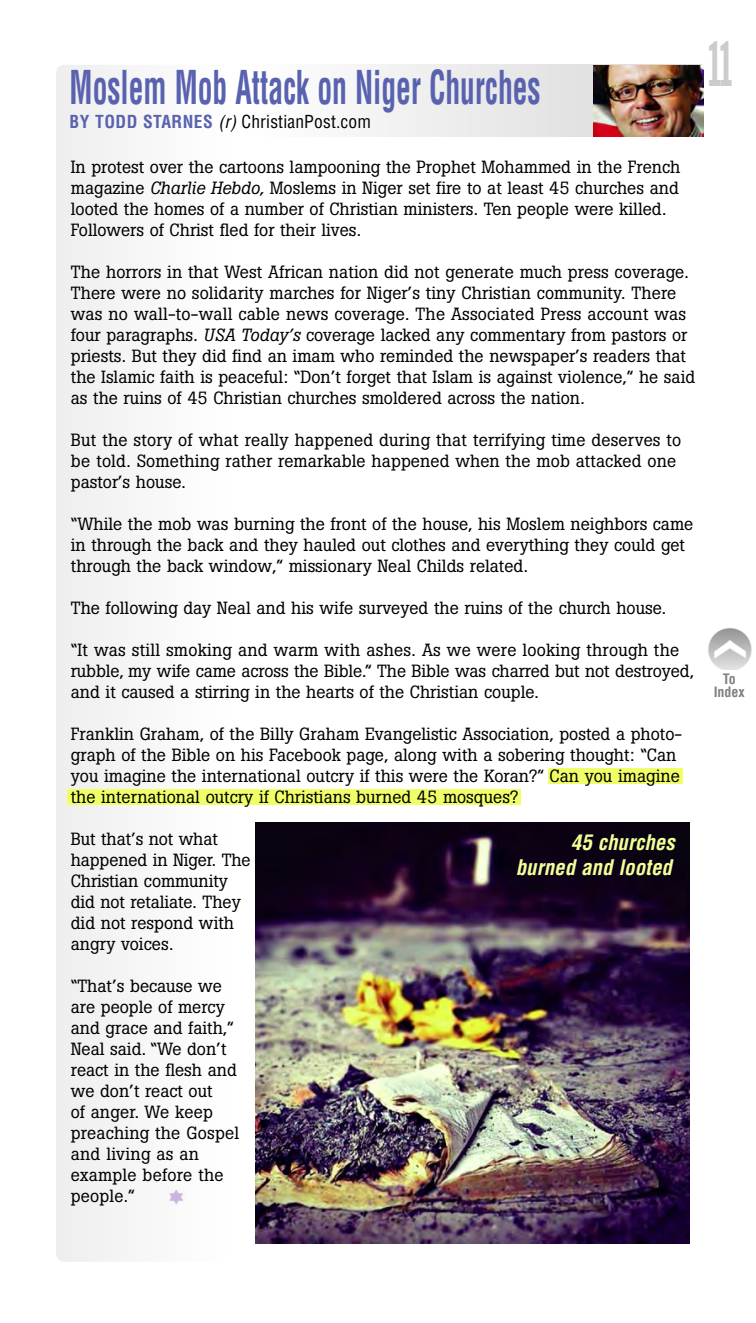
<style>
.page{position:relative;width:756px;height:1323px;background:#fff}
.page>*{position:absolute;margin:0;border:0;box-sizing:border-box;transform-origin:0 0}
.t1{font:63px "Franklin Gothic Extra Cond";color:#ccc;scale:.65 1}
.t2{font:700 condensed 45.5px "Helvetica";color:#5862af;scale:.65 1}
.t3{font:italic 700 condensed 21px/25.2px "Helvetica";color:#f1ff98;text-align:right}
.t4{font:17.5px/21px "Boton";color:#000}
.t5{font:condensed 17.5px "Helvetica";letter-spacing:.01em;color:#000}
.t6{font:700 condensed 14px/12.2px "Helvetica";color:#808080;text-align:center}
.s1{font-weight:700;color:#5862af}
.s2{font-style:italic}
</style>
<div class="page">
<div style="left:548px;top:768px;width:135px;height:15px;background:#f0ff68"></div>
<div style="left:67px;top:789px;width:454px;height:16px;background:#f0ff68"></div>
<svg style="left:721px;top:669px;width:18px;height:1px"></svg>
<img style="left:708px;top:627px;width:44px;height:42px">
<img style="left:167px;top:1187px;width:19px;height:19px">
<img style="left:256px;top:823px;width:434px;height:421px">
<img style="left:593px;top:65px;width:110px;height:72px">
<h2 class="t2" style="left:70px;top:60px;width:726px">Moslem Mob Attack on Niger Churches</h2>
<p class="t5" style="left:70px;top:111px;width:303px"><span class="s1">BY TODD STARNES</span> <span class="s2">(r)</span> ChristianPost.com</p>
<p class="t4" style="left:71px;top:156px;width:611px">In protest over the cartoons lampooning the Prophet Mohammed in the French magazine <span class="s2">Charlie Hebdo,</span> Moslems in Niger set fire to at least 45 churches and looted the homes of a number of Christian ministers. Ten people were killed.<br>Followers of Christ fled for their lives.</p>
<p class="t4" style="left:71px;top:261px;width:626px">The horrors in that West African nation did not generate much press coverage.<br>There were no solidarity marches for Niger’s tiny Christian community. There was no wall-to-wall cable news coverage. The Associated Press account was four paragraphs. <span class="s2">USA Today’s</span> coverage lacked any commentary from pastors or priests. But they did find an imam who reminded the newspaper’s readers that the Islamic faith is peaceful: “Don’t forget that Islam is against violence,” he said as the ruins of 45 Christian churches smoldered across the nation.</p>
<p class="t4" style="left:71px;top:429px;width:612px">But the story of what really happened during that terrifying time deserves to be told. Something rather remarkable happened when the mob attacked one pastor’s house.</p>
<p class="t4" style="left:71px;top:513px;width:624px">“While the mob was burning the front of the house, his Moslem neighbors came in through the back and they hauled out clothes and everything they could get through the back window,” missionary Neal Childs related.</p>
<p class="t4" style="left:71px;top:597px;width:597px">The following day Neal and his wife surveyed the ruins of the church house.</p>
<p class="t4" style="left:71px;top:639px;width:625px">“It was still smoking and warm with ashes. As we were looking through the rubble, my wife came across the Bible.” The Bible was charred but not destroyed, and it caused a stirring in the hearts of the Christian couple.</p>
<p class="t4" style="left:71px;top:723px;width:613px">Franklin Graham, of the Billy Graham Evangelistic Association, posted a photo&shy;graph of the Bible on his Facebook page, along with a sobering thought: “Can you imagine the international outcry if this were the Koran?” Can you imagine the international outcry if Christians burned 45 mosques?</p>
<p class="t4" style="left:71px;top:828px;width:181px">But that’s not what happened in Niger. The<br>Christian community did not retaliate. They did not respond with angry voices.</p>
<p class="t4" style="left:71px;top:975px;width:170px">“That’s because we are people of mercy and grace and faith,”<br>Neal said. “We don’t react in the flesh and we don’t react out<br>of anger. We keep preaching the Gospel and living as an example before the people.”</p>
<p class="t3" style="left:516px;top:830px;width:160px">45 churches burned and looted</p>
<h1 class="t1" style="left:709px;top:30px;width:37px">11</h1>
<p class="t6" style="left:714px;top:673px;width:33px">To<br>Index</p>
</div>
